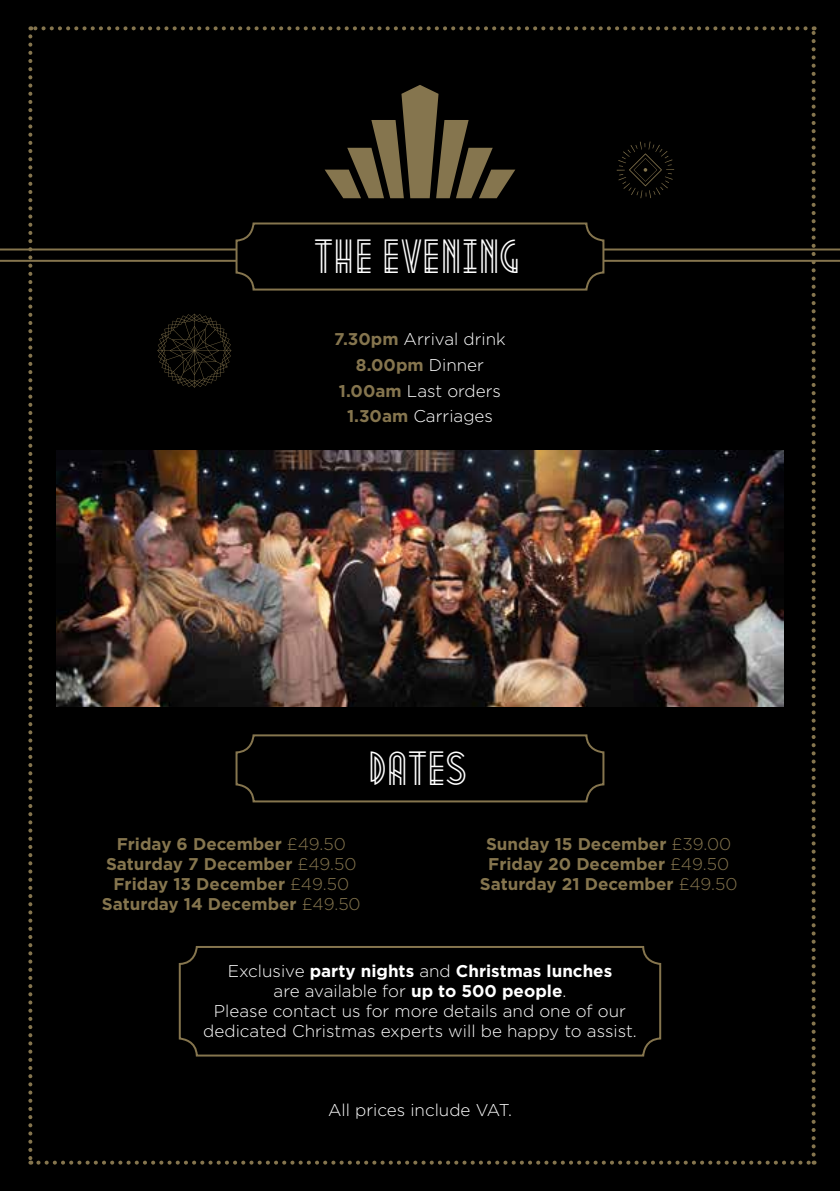
<style>
.page{position:relative;width:840px;height:1191px;background:#fff}
.page>*{position:absolute;margin:0;border:0;box-sizing:border-box;transform-origin:0 0}
.t1{font:42px "Metropolis 1920";color:#fff}
.t2{font:300 17px/25.6px "Gotham";color:#fff;text-align:center}
.t3{font:700 17px/20px "Gotham";color:#85754e;text-align:center}
.s1{font-weight:700;color:#85754e}
.s2{font-weight:300}
.s3{font-weight:700}
</style>
<div class="page">
<div style="left:0;top:0;width:839px;height:1191px;background:#000"></div>
<svg style="left:28px;top:36px;width:4px;height:1128px"></svg>
<svg style="left:38px;top:1160px;width:776px;height:4px"></svg>
<svg style="left:811px;top:26px;width:4px;height:1128px"></svg>
<svg style="left:30px;top:26px;width:775px;height:4px"></svg>
<hr style="left:0;top:248px;width:839px;height:2px;background:#85754e">
<hr style="left:0;top:260px;width:839px;height:2px;background:#85754e">
<svg style="left:324px;top:85px;width:191px;height:113px"></svg>
<div style="left:236px;top:223px;width:367px;height:66px;background:#000;border-radius:17px"></div>
<div style="left:235px;top:222px;width:369px;height:68px;border:2px solid #85754e;border-radius:17px"></div>
<svg style="left:157px;top:314px;width:74px;height:73px"></svg>
<div style="left:235px;top:734px;width:369px;height:68px;border:2px solid #85754e;border-radius:17px"></div>
<div style="left:179px;top:946px;width:481px;height:110px;border:2px solid #85754e;border-radius:17px"></div>
<svg style="left:616px;top:141px;width:57px;height:57px"></svg>
<img style="left:57px;top:451px;width:725px;height:255px">
<h1 class="t1" style="left:317px;top:222px;width:207px">THE EVENING</h1>
<p class="t2" style="left:334px;top:326px;width:173px"><span class="s1">7.30pm</span> Arrival drink<br><span class="s1">8.00pm</span> Dinner<br><span class="s1">1.00am</span> Last orders<br><span class="s1">1.30am</span> Carriages</p>
<h1 class="t1" style="left:370px;top:733px;width:100px">DATES</h1>
<p class="t3" style="left:102px;top:834px;width:260px">Friday 6 December <span class="s2">£49.50<br></span>Saturday 7 December <span class="s2">£49.50<br></span>Friday 13 December <span class="s2">£49.50<br></span>Saturday 14 December <span class="s2">£49.50</span></p>
<p class="t3" style="left:479px;top:834px;width:259px">Sunday 15 December <span class="s2">£39.00<br></span>Friday 20 December <span class="s2">£49.50<br></span>Saturday 21 December <span class="s2">£49.50</span></p>
<p class="t2" style="left:203px;top:960px;width:434px;line-height:20px">Exclusive <span class="s3">party nights</span> and <span class="s3">Christmas lunches<br></span>are available for <span class="s3">up to 500 people</span>.<br>Please contact us for more details and one of our dedicated Christmas experts will be happy to assist.</p>
<p class="t2" style="left:328px;top:1096px;width:185px">All prices include VAT.</p>
</div>
